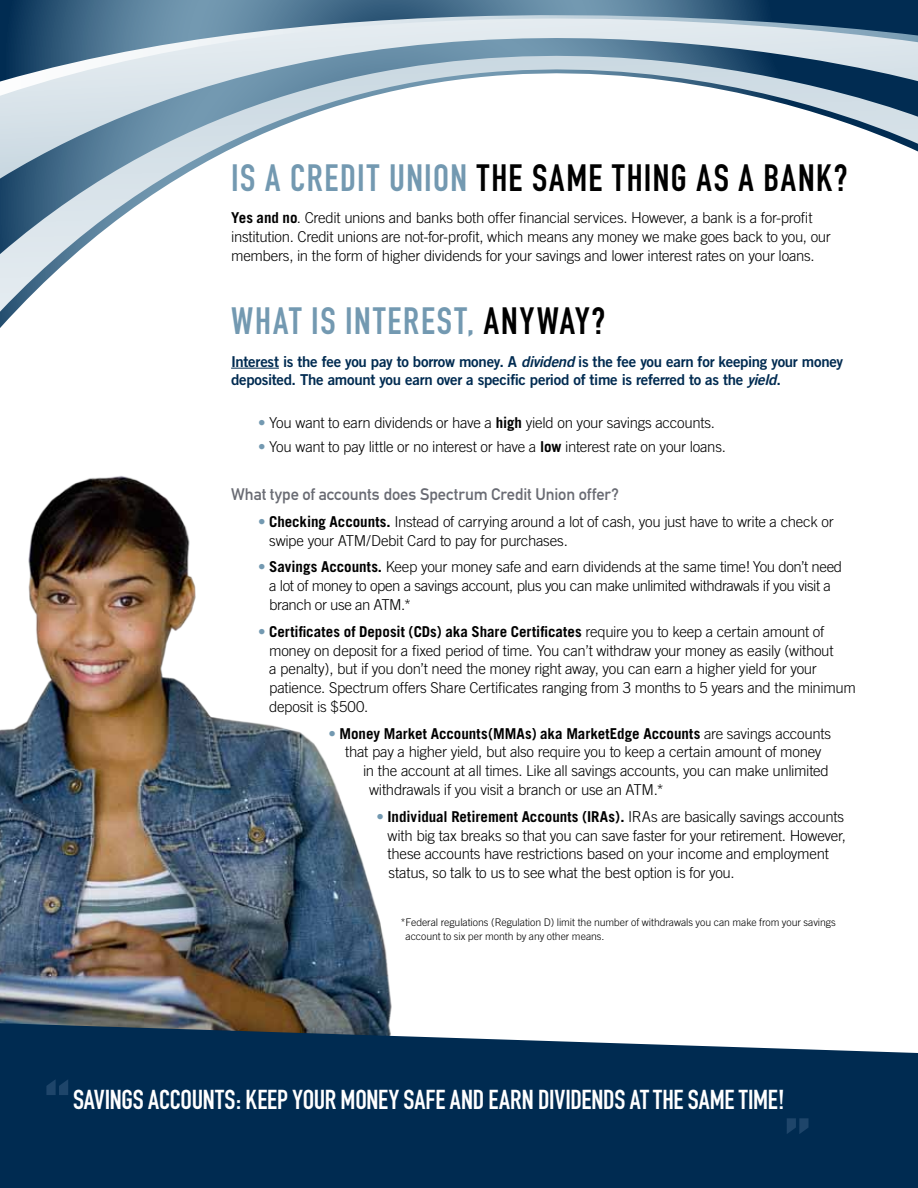
<style>
.page{position:relative;width:918px;height:1188px;background:#fff}
.page>*{position:absolute;margin:0;border:0;box-sizing:border-box;transform-origin:0 0}
.t1{font:90px "DIN Engschrift Alternate";color:#1e456a}
.t2{font:37.5px "DIN Engschrift Alternate";letter-spacing:.04em;color:#000}
.t3{font:37.5px "DIN Engschrift Alternate";letter-spacing:.055em;color:#7399b1}
.t4{font:27px "DIN Engschrift Alternate";color:#fff}
.t5{font:16.5px "DIN Mittelschrift";letter-spacing:-.005em;color:#696b73}
.t6{font:300 15px/18.8px "Trade Gothic";letter-spacing:-.02em;color:#000}
.t7{font:15px/18.8px "Trade Gothic Bold Two";letter-spacing:-.02em;color:#002b51}
.t8{font:700 15px "Trade Gothic";letter-spacing:-.005em;color:#000}
.t9{font:300 10.5px/13.5px "Trade Gothic";letter-spacing:-.005em;color:#000}
.s1{color:#7399b1}
.s2{font-weight:700}
.s3{color:#000}
.s4{font-style:italic}
.s5{font-weight:300;color:#7399b1}
.s6{font-weight:300}
</style>
<div class="page">
<img style="left:0;top:476px;width:392px;height:547px">
<svg style="left:0;top:254px;width:75px;height:58px"></svg>
<svg style="left:0;top:179px;width:177px;height:75px"></svg>
<svg style="left:0;top:96px;width:918px;height:83px"></svg>
<svg style="left:0;top:82px;width:918px;height:14px"></svg>
<svg style="left:0;top:0;width:918px;height:82px;background:#859fb3"></svg>
<svg style="left:0;top:1023px;width:918px;height:165px;background:#143b5e"></svg>
<hr style="left:231px;top:368px;width:48px;height:1px;background:#002b51">
<h2 class="t2" style="left:231px;top:156px;width:618px"><span class="s1">IS A CREDIT UNION</span> THE SAME THING AS A BANK?</h2>
<p class="t6" style="left:231px;top:209px;width:601px"><span class="s2">Yes and no</span>. Credit unions and banks both offer financial services. However, a bank is a for-profit institution. Credit unions are not-for-profit, which means any money we make goes back to you, our members, in the form of higher dividends for your savings and lower interest rates on your loans.</p>
<h2 class="t3" style="left:231px;top:299px;width:376px">WHAT IS INTEREST, <span class="s3">ANYWAY?</span></h2>
<p class="t7" style="left:231px;top:352px;width:614px">Interest is the fee you pay to borrow money. A <span class="s4">dividend</span> is the fee you earn for keeping your money deposited. The amount you earn over a specific period of time is referred to as the <span class="s4">yield</span>.</p>
<p class="t6" style="left:258px;top:413px;width:458px"><span class="s1">•</span> You want to earn dividends or have a <span class="s2">high</span> yield on your savings accounts.</p>
<p class="t6" style="left:258px;top:438px;width:469px"><span class="s1">•</span> You want to pay little or no interest or have a <span class="s2">low</span> interest rate on your loans.</p>
<p class="t5" style="left:231px;top:485px;width:389px">What type of accounts does Spectrum Credit Union offer?</p>
<p class="t6" style="left:269px;top:512px;width:566px;text-indent:-11px"><span class="s1">•</span> <span class="s2">Checking Accounts.</span> Instead of carrying around a lot of cash, you just have to write a check or swipe your ATM/Debit Card to pay for purchases.</p>
<p class="t6" style="left:269px;top:558px;width:575px;text-indent:-11px"><span class="s1">•</span> <span class="s2">Savings Accounts.</span> Keep your money safe and earn dividends at the same time! You don’t need a lot of money to open a savings account, plus you can make unlimited withdrawals if you visit a branch or use an ATM.*</p>
<p class="t6" style="left:269px;top:622px;width:588px;text-indent:-11px"><span class="s1">•</span> <span class="s2">Certificates of Deposit (CDs) aka Share Certificates</span> require you to keep a certain amount of money on deposit for a fixed period of time. You can’t withdraw your money as easily (without<br>a penalty), but if you don’t need the money right away, you can earn a higher yield for your patience. Spectrum offers Share Certificates ranging from 3 months to 5 years and the minimum deposit is $500.</p>
<p class="t8" style="left:329px;top:724px;width:504px"><span class="s5">•</span> Money Market Accounts(MMAs) aka MarketEdge Accounts <span class="s6">are savings accounts</span></p>
<p class="t6" style="left:345px;top:743px;width:478px">that pay a higher yield, but also require you to keep a certain amount of money</p>
<p class="t6" style="left:363px;top:761px;width:467px">in the account at all times. Like all savings accounts, you can make unlimited</p>
<p class="t6" style="left:369px;top:780px;width:296px">withdrawals if you visit a branch or use an ATM.*</p>
<p class="t6" style="left:388px;top:807px;width:460px;text-indent:-11px"><span class="s1">•</span> <span class="s2">Individual Retirement Accounts (IRAs).</span> IRAs are basically savings accounts with big tax breaks so that you can save faster for your retirement. However, these accounts have restrictions based on your income and employment status, so talk to us to see what the best option is for you.</p>
<p class="t9" style="left:406px;top:916px;width:432px;text-indent:-5px">*Federal regulations (Regulation D) limit the number of withdrawals you can make from your savings account to six per month by any other means.</p>
<h1 class="t1" style="left:45px;top:1059px;width:27px">“</h1>
<h3 class="t4" style="left:73px;top:1084px;width:713px">SAVINGS ACCOUNTS: KEEP YOUR MONEY SAFE AND EARN DIVIDENDS AT THE SAME TIME!</h3>
<h1 class="t1" style="left:810px;top:1154px;width:27px;rotate:-180deg">“</h1>
</div>
